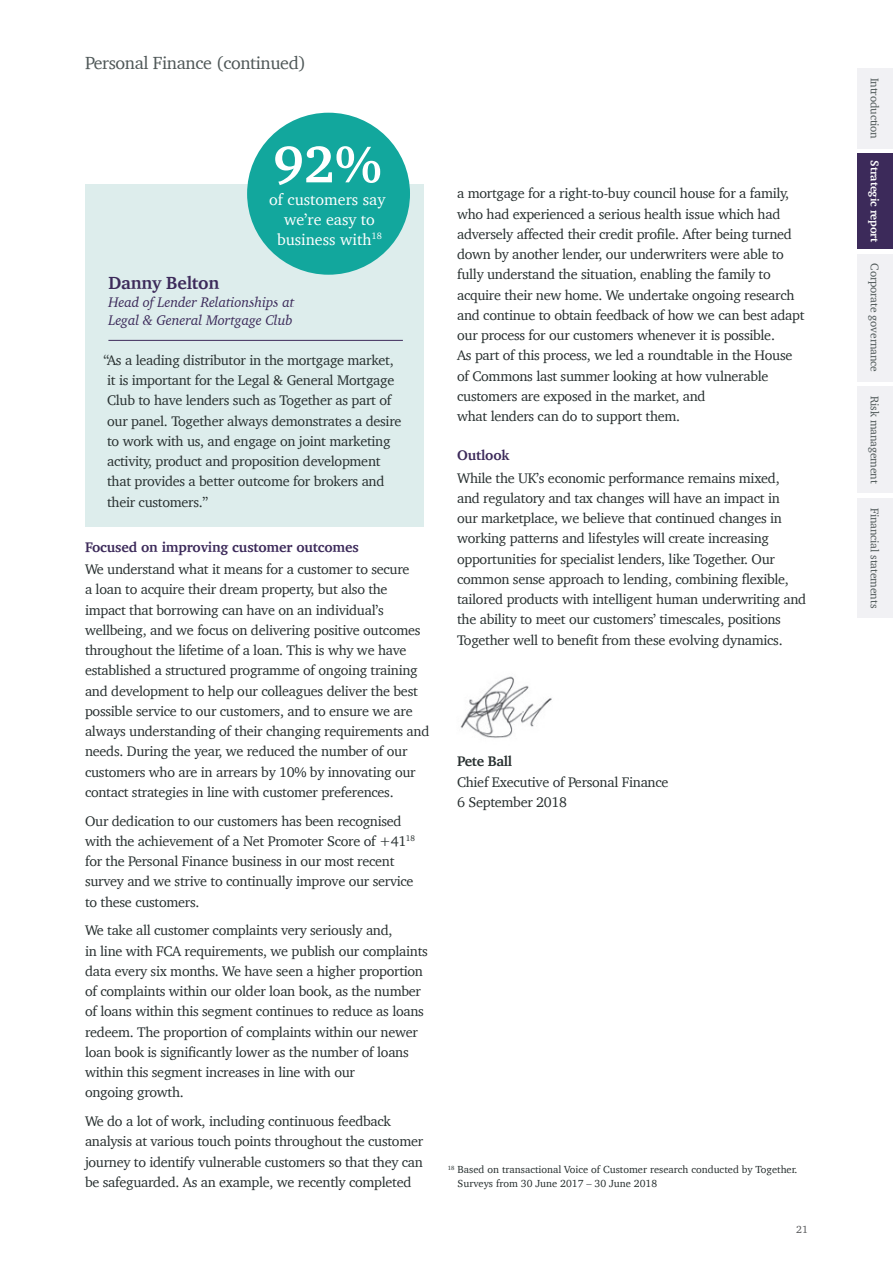
<style>
.page{position:relative;width:893px;height:1263px;background:#fff}
.page>*{position:absolute;margin:0;border:0;box-sizing:border-box;transform-origin:0 0}
.t1{font:700 52.95px "Charter";color:#fff}
.t2{font:18px "Charter";letter-spacing:-.02em;color:#4e5757}
.t3{font:700 18px "Charter";letter-spacing:-.01em;color:#3c2a5a}
.t4{font:16.05px/19.8px "Charter";color:#fff;text-align:center}
.t5{font:14.25px/20.2px "Charter";letter-spacing:-.02em;color:#272f2f}
.t6{font:italic 14.25px/18px "Charter";letter-spacing:-.01em;color:#3c2a5a}
.t7{font:700 14.25px "Charter";letter-spacing:-.01em;color:#3c2a5a}
.t8{font:700 14.25px "Charter";letter-spacing:-.02em;color:#272f2f}
.t9{font:11.55px "Charter";letter-spacing:-.01em;color:#4e5757}
.t10{font:700 11.55px "Charter";letter-spacing:-.01em;color:#fff}
.t11{font:10.5px/13.5px "Charter";color:#272f2f}
.t12{font:10.5px "Charter";color:#57585a}
</style>
<div class="page">
<div style="left:857px;top:153px;width:36px;height:96px;background:#3c2a5a"></div>
<div style="left:857px;top:68px;width:36px;height:81px;background:#f1f1f4"></div>
<div style="left:857px;top:254px;width:36px;height:128px;background:#f1f1f4"></div>
<div style="left:857px;top:386px;width:36px;height:107px;background:#f1f1f4"></div>
<div style="left:857px;top:498px;width:36px;height:120px;background:#f1f1f4"></div>
<div style="left:85px;top:184px;width:338px;height:342px;background:#ddedec"></div>
<hr style="left:108px;top:340px;width:295px;height:1px;background:#3c2a5a">
<div style="left:247px;top:113px;width:163px;height:162px;background:#12a79d;border-radius:50%"></div>
<img style="left:460px;top:676px;width:92px;height:62px">
<p class="t2" style="left:85px;top:47px;width:223px">Personal Finance (continued)</p>
<h1 class="t1" style="left:273px;top:118px;width:110px">92%</h1>
<p class="t4" style="left:277px;top:209px;width:106px">we’re easy to business with<sup>18</sup></p>
<p class="t4" style="left:269px;top:189px;width:118px">of customers say</p>
<p class="t3" style="left:108px;top:267px;width:112px">Danny Belton</p>
<p class="t6" style="left:108px;top:293px;width:187px">Head of Lender Relationships at<br>Legal &amp; General Mortgage Club</p>
<p class="t5" style="left:104px;top:350px;width:299px">“As a leading distributor in the mortgage market, it is important for the Legal &amp; General Mortgage Club to have lenders such as Together as part of our panel. Together always demonstrates a desire to work with us, and engage on joint marketing activity, product and proposition development that provides a better outcome for brokers and their customers.”</p>
<p class="t7" style="left:85px;top:534px;width:275px">Focused on improving customer outcomes</p>
<p class="t5" style="left:85px;top:559px;width:346px">We understand what it means for a customer to secure<br>a loan to acquire their dream property, but also the impact that borrowing can have on an individual’s wellbeing, and we focus on delivering positive outcomes throughout the lifetime of a loan. This is why we have established a structured programme of ongoing training and development to help our colleagues deliver the best possible service to our customers, and to ensure we are always understanding of their changing requirements and needs. During the year, we reduced the number of our customers who are in arrears by 10% by innovating our contact strategies in line with customer preferences.</p>
<p class="t5" style="left:85px;top:810px;width:331px">Our dedication to our customers has been recognised with the achievement of a Net Promoter Score of +41<sup>18 </sup>for the Personal Finance business in our most recent survey and we strive to continually improve our service to these customers.</p>
<p class="t5" style="left:85px;top:920px;width:344px">We take all customer complaints very seriously and,<br>in line with FCA requirements, we publish our complaints data every six months. We have seen a higher proportion of complaints within our older loan book, as the number of loans within this segment continues to reduce as loans redeem. The proportion of complaints within our newer loan book is significantly lower as the number of loans within this segment increases in line with our<br>ongoing growth.</p>
<p class="t5" style="left:85px;top:1111px;width:340px">We do a lot of work, including continuous feedback analysis at various touch points throughout the customer journey to identify vulnerable customers so that they can be safeguarded. As an example, we recently completed</p>
<p class="t5" style="left:457px;top:183px;width:349px">a mortgage for a right-to-buy council house for a family, who had experienced a serious health issue which had adversely affected their credit profile. After being turned down by another lender, our underwriters were able to fully understand the situation, enabling the family to acquire their new home. We undertake ongoing research and continue to obtain feedback of how we can best adapt our process for our customers whenever it is possible.<br>As part of this process, we led a roundtable in the House of Commons last summer looking at how vulnerable customers are exposed in the market, and<br>what lenders can do to support them.</p>
<p class="t7" style="left:457px;top:443px;width:54px">Outlook</p>
<p class="t5" style="left:457px;top:467px;width:351px">While the UK’s economic performance remains mixed,<br>and regulatory and tax changes will have an impact in<br>our marketplace, we believe that continued changes in working patterns and lifestyles will create increasing opportunities for specialist lenders, like Together. Our common sense approach to lending, combining flexible, tailored products with intelligent human underwriting and the ability to meet our customers’ timescales, positions Together well to benefit from these evolving dynamics.</p>
<p class="t8" style="left:457px;top:749px;width:57px">Pete Ball</p>
<p class="t5" style="left:457px;top:771px;width:213px">Chief Executive of Personal Finance<br>6 September 2018</p>
<p class="t11" style="left:458px;top:1163px;width:341px;text-indent:-10px"><sup>18</sup> Based on transactional Voice of Customer research conducted by Together.<br>Surveys from 30 June 2017 – 30 June 2018</p>
<p class="t12" style="left:796px;top:1220px;width:13px">21</p>
<p class="t9" style="left:885px;top:78px;width:63px;rotate:90deg">Introduction</p>
<p class="t10" style="left:885px;top:160px;width:83px;rotate:90deg">Strategic report</p>
<p class="t9" style="left:885px;top:263px;width:110px;rotate:90deg">Corporate governance</p>
<p class="t9" style="left:885px;top:396px;width:89px;rotate:90deg">Risk management</p>
<p class="t9" style="left:885px;top:507px;width:102px;rotate:90deg">Financial statements</p>
</div>
